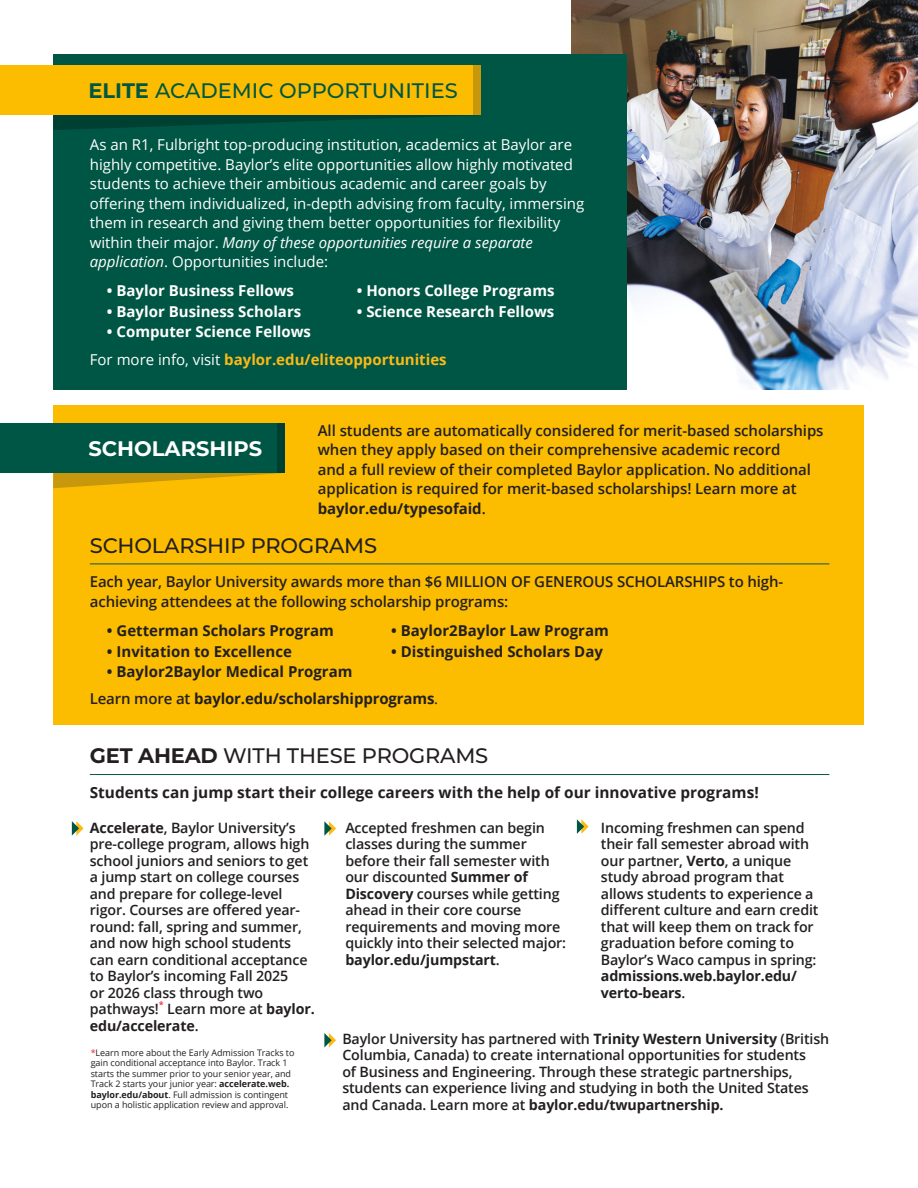
<style>
.page{position:relative;width:918px;height:1188px;background:#fff}
.page>*{position:absolute;margin:0;border:0;box-sizing:border-box;transform-origin:0 0}
.t1{font:500 21px "Montserrat";letter-spacing:-.01em;color:#231f20}
.t2{font:500 21px "Montserrat";color:#005645}
.t3{font:700 21px "Montserrat";color:#fff}
.t4{font:15.3px "Open Sans Bold 2";color:#231f20}
.t5{font:15px/19.5px "Open Sans 2";color:#fff}
.t6{font:15px/19.5px "Open Sans Semibold 2";letter-spacing:-.005em;color:#231f20}
.t7{font:15px "Open Sans Bold 2";color:#231f20}
.t8{font:15px "Open Sans Bold 2";color:#fff}
.t9{font:15px "Open Sans Bold 2";color:#fcba17}
.t10{font:14.25px/16.5px "Open Sans Semibold 2";letter-spacing:-.01em;color:#231f20}
.t11{font:9px/10.5px "Open Sans 2";letter-spacing:-.005em;color:#231f20}
.s1{font-weight:700}
.s2{font-family:"Open Sans"}
.s3{font-family:"Open Sans";font-style:italic}
.s4{font-family:"Open Sans 2";color:#fff}
.s5{font-family:"Open Sans Bold 2"}
.s6{font-family:"Open Sans Semibold 2"}
.s7{font-family:"Open Sans 2"}
.s8{font-family:"Open Sans";font-weight:600}
.s9{color:#ee292c}
</style>
<div class="page">
<img style="left:571px;top:0;width:347px;height:390px">
<div style="left:53px;top:405px;width:811px;height:320px;background:#fcbd00"></div>
<div style="left:53px;top:54px;width:573px;height:336px;background:#005645"></div>
<svg style="left:53px;top:115px;width:419px;height:15px"></svg>
<div style="left:0;top:65px;width:473px;height:50px;background:#fcbd00"></div>
<div style="left:473px;top:65px;width:8px;height:50px;background:#c7970c"></div>
<svg style="left:53px;top:473px;width:228px;height:15px"></svg>
<div style="left:0;top:424px;width:277px;height:49px;background:#005645"></div>
<div style="left:277px;top:424px;width:8px;height:49px;background:#004033"></div>
<hr style="left:90px;top:564px;width:739px;height:1px;background:#0c5744">
<hr style="left:90px;top:774px;width:739px;height:1px;background:#0c5744">
<svg style="left:577px;top:819px;width:12px;height:15px"></svg>
<svg style="left:324px;top:821px;width:12px;height:15px"></svg>
<svg style="left:72px;top:821px;width:12px;height:15px"></svg>
<svg style="left:324px;top:1033px;width:12px;height:14px"></svg>
<p class="t2" style="left:88px;top:76px;width:371px"><span class="s1">ELITE</span> ACADEMIC OPPORTUNITIES</p>
<p class="t5" style="left:90px;top:134px;width:496px">As an R1, Fulbright top-producing institution, academics at Baylor are highly competitive. Baylor’s elite opportunities allow highly motivated students to achieve their ambitious academic and career goals by <span class="s2">offering them individualized, in-depth advising from faculty, immersing them in research and giving them better opportunities for flexibility </span>within their major. <span class="s3">Many of these opportunities require a separate application</span>. Opportunities include:</p>
<p class="t8" style="left:107px;top:280px;width:189px">• Baylor Business Fellows</p>
<p class="t8" style="left:107px;top:301px;width:196px">• Baylor Business Scholars</p>
<p class="t8" style="left:107px;top:321px;width:206px">• Computer Science Fellows</p>
<p class="t8" style="left:357px;top:280px;width:199px">• Honors College Programs</p>
<p class="t8" style="left:357px;top:301px;width:199px">• Science Research Fellows</p>
<p class="t9" style="left:90px;top:348px;width:358px"><span class="s4">For more info, visit</span> baylor.edu/eliteopportunities</p>
<p class="t6" style="left:318px;top:420px;width:507px">All students are automatically considered for merit-based scholarships when they apply based on their comprehensive academic record<br>and a full review of their completed Baylor application. No additional application is required for merit-based scholarships! Learn more at <span class="s5">baylor.edu/typesofaid</span>.</p>
<p class="t1" style="left:90px;top:531px;width:289px">SCHOLARSHIP PROGRAMS</p>
<p class="t6" style="left:90px;top:572px;width:695px">Each year, Baylor University awards more than $6 MILLION OF GENEROUS SCHOLARSHIPS to high&shy;achieving attendees at the following scholarship programs:</p>
<p class="t3" style="left:88px;top:433px;width:175px">SCHOLARSHIPS</p>
<p class="t7" style="left:107px;top:620px;width:229px">• Getterman Scholars Program</p>
<p class="t7" style="left:107px;top:641px;width:186px">• Invitation to Excellence</p>
<p class="t7" style="left:107px;top:661px;width:247px">• Baylor2Baylor Medical Program</p>
<p class="t7" style="left:391px;top:620px;width:219px">• Baylor2Baylor Law Program</p>
<p class="t7" style="left:391px;top:641px;width:213px">• Distinguished Scholars Day</p>
<p class="t7" style="left:90px;top:688px;width:350px"><span class="s6">Learn more at</span> baylor.edu/scholarshipprograms<span class="s7">.</span></p>
<p class="t1" style="left:90px;top:741px;width:400px"><span class="s1">GET AHEAD</span> WITH THESE PROGRAMS</p>
<p class="t4" style="left:90px;top:782px;width:670px">Students can jump start their college careers with the help of our innovative programs!</p>
<p class="t10" style="left:90px;top:819px;width:226px"><span class="s5">Accelerate</span>, Baylor University’s pre-college program, allows high school juniors and seniors to get a jump start on college courses and prepare for college-level <span class="s8">rigor. Courses are offered year&shy;</span>round: fall, spring and summer, and now high school students can earn conditional acceptance to Baylor’s incoming Fall 2025<br>or 2026 class through two pathways!<sup>*</sup> Learn more at <span class="s5">baylor. edu/accelerate</span>.</p>
<p class="t10" style="left:345px;top:819px;width:222px">Accepted freshmen can begin classes during the summer before their fall semester with our discounted <span class="s5">Summer of<br>Discovery</span> courses while getting ahead in their core course requirements and moving more quickly into their selected major: <span class="s5">baylor.edu/jumpstart</span>.</p>
<p class="t10" style="left:601px;top:819px;width:219px">Incoming freshmen can spend their fall semester abroad with our partner, <span class="s5">Verto</span>, a unique study abroad program that allows students to experience a <span class="s8">different culture and earn credit </span>that will keep them on track for graduation before coming to<br>Baylor’s Waco campus in spring: <span class="s5">admissions.web.baylor.edu/ verto-bears</span>.</p>
<p class="t10" style="left:342px;top:1030px;width:488px">Baylor University has partnered with <span class="s5">Trinity Western University</span> (British Columbia, Canada) to create international opportunities for students<br>of Business and Engineering. Through these strategic partnerships, students can experience living and studying in both the United States and Canada. Learn more at <span class="s5">baylor.edu/twupartnership.</span></p>
<p class="t11" style="left:91px;top:1047px;width:205px"><span class="s9">*</span>Learn more about the Early Admission Tracks to gain conditional acceptance into Baylor. Track 1 starts the summer prior to your senior year, and Track 2 starts your junior year: <span class="s5">accelerate.web. baylor.edu/about</span>. Full admission is contingent upon a holistic application review and approval.</p>
</div>
